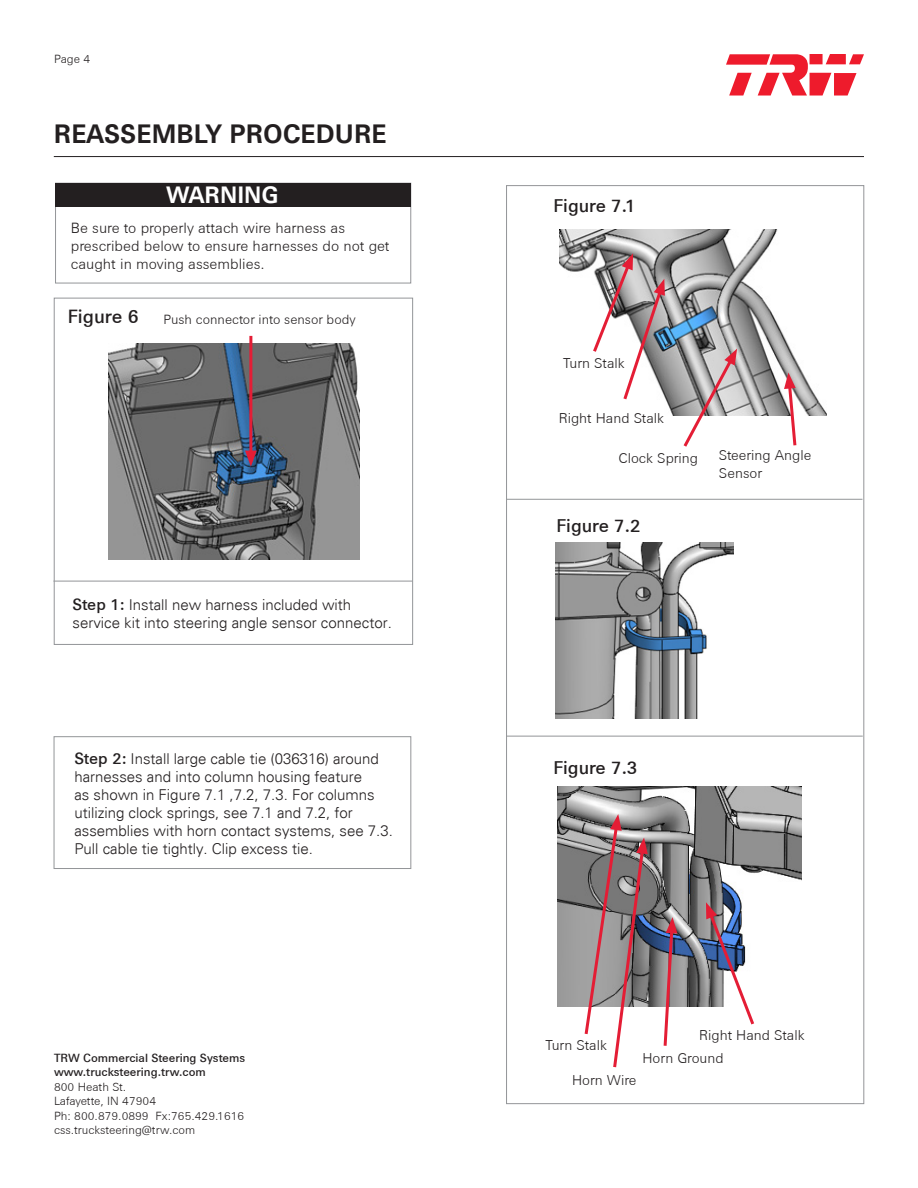
<style>
.page{position:relative;width:918px;height:1188px;background:#fff}
.page>*{position:absolute;margin:0;border:0;box-sizing:border-box;transform-origin:0 0}
.t1{font:700 27px "ZF Sans";color:#231f20}
.t2{font:700 24px "ZF Sans";color:#fff}
.t3{font:500 19.35px "ZF Sans";color:#231f20}
.t4{font:500 18.6px "ZF Sans";color:#231f20}
.t5{font:300 15px/18px "Univers";color:#231f20}
.t6{font:300 15px/18px "ZF Sans";color:#231f20}
.t7{font:300 14.4px/17.2px "ZF Sans";color:#231f20}
.t8{font:300 13.5px "ZF Sans";color:#231f20}
.t9{font:300 12px "ZF Sans";color:#231f20}
.t10{font:500 12px "ZF Sans";color:#231f20}
.s1{font-family:"ZF Sans";font-weight:500;font-size:16.5px}
</style>
<div class="page">
<svg style="left:726px;top:54px;width:138px;height:42px"></svg>
<div style="left:54px;top:736px;width:357px;height:133px;border:1px solid #939598"></div>
<hr style="left:54px;top:156px;width:810px;height:1px;background:#231f20">
<div style="left:55px;top:183px;width:356px;height:100px;border:1px solid #939598"></div>
<div style="left:56px;top:183px;width:355px;height:24px;background:#231f20"></div>
<img style="left:109px;top:343px;width:250px;height:217px">
<div style="left:54px;top:298px;width:359px;height:347px;border:1px solid #939598"></div>
<hr style="left:53px;top:581px;width:360px;height:1px;background:#939598">
<hr style="left:249px;top:336px;width:3px;height:120px;background:#e41d35">
<svg style="left:245px;top:451px;width:12px;height:16px"></svg>
<img style="left:560px;top:229px;width:266px;height:187px">
<svg style="left:591px;top:253px;width:74px;height:148px"></svg>
<svg style="left:682px;top:349px;width:55px;height:98px"></svg>
<svg style="left:784px;top:372px;width:14px;height:74px"></svg>
<hr style="left:506px;top:499px;width:356px;height:1px;background:#939598">
<img style="left:555px;top:543px;width:179px;height:175px">
<hr style="left:506px;top:736px;width:357px;height:1px;background:#939598">
<img style="left:557px;top:787px;width:245px;height:220px">
<svg style="left:583px;top:814px;width:65px;height:254px"></svg>
<svg style="left:662px;top:917px;width:15px;height:129px"></svg>
<svg style="left:706px;top:902px;width:50px;height:123px"></svg>
<p class="t9" style="left:54px;top:52px;width:38px">Page 4</p>
<p class="t1" style="left:54px;top:117px;width:334px">REASSEMBLY PROCEDURE</p>
<p class="t2" style="left:166px;top:181px;width:114px">WARNING</p>
<p class="t6" style="left:71px;top:219px;width:320px">Be sure to properly attach wire harness as prescribed below to ensure harnesses do not get caught in moving assemblies.</p>
<p class="t3" style="left:68px;top:305px;width:73px">Figure 6</p>
<p class="t8" style="left:163px;top:312px;width:194px">Push connector into sensor body</p>
<p class="t5" style="left:73px;top:596px;width:321px"><span class="s1">Step 1:</span> Install new harness included with service kit into steering angle sensor connector.</p>
<p class="t5" style="left:74px;top:749px;width:320px"><span class="s1">Step 2:</span> Install large cable tie (036316) around harnesses and into column housing feature<br>as shown in Figure 7.1 ,7.2, 7.3. For columns utilizing clock springs, see 7.1 and 7.2, for assemblies with horn contact systems, see 7.3.<br>Pull cable tie tightly. Clip excess tie.</p>
<p class="t10" style="left:54px;top:1051px;width:193px">TRW Commercial Steering Systems</p>
<p class="t10" style="left:54px;top:1065px;width:153px">www.trucksteering.trw.com</p>
<p class="t9" style="left:54px;top:1080px;width:74px">800 Heath St.</p>
<p class="t9" style="left:54px;top:1094px;width:104px">Lafayette, IN 47904</p>
<p class="t9" style="left:54px;top:1109px;width:192px">Ph: 800.879.0899 Fx:765.429.1616</p>
<p class="t9" style="left:54px;top:1123px;width:143px">css.trucksteering@trw.com</p>
<p class="t4" style="left:554px;top:195px;width:84px">Figure 7.1</p>
<p class="t7" style="left:563px;top:354px;width:63px">Turn Stalk</p>
<p class="t7" style="left:559px;top:410px;width:107px">Right Hand Stalk</p>
<p class="t7" style="left:618px;top:449px;width:81px">Clock Spring</p>
<p class="t4" style="left:557px;top:515px;width:86px">Figure 7.2</p>
<p class="t7" style="left:719px;top:447px;width:94px">Steering Angle<br>Sensor</p>
<p class="t4" style="left:553px;top:757px;width:86px">Figure 7.3</p>
<p class="t7" style="left:545px;top:1037px;width:63px">Turn Stalk</p>
<p class="t7" style="left:699px;top:1027px;width:107px">Right Hand Stalk</p>
<p class="t7" style="left:642px;top:1050px;width:83px">Horn Ground</p>
<p class="t7" style="left:572px;top:1071px;width:66px">Horn Wire</p>
</div>
